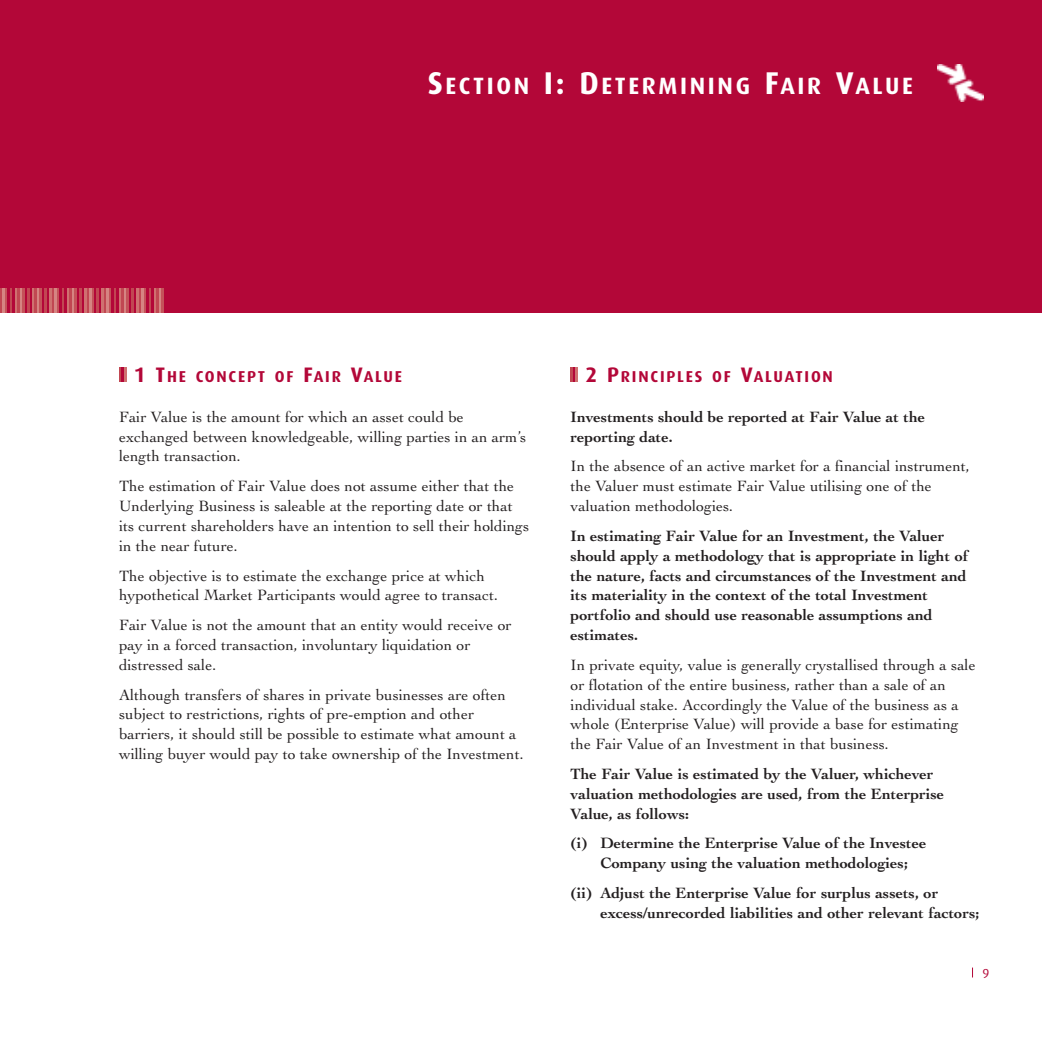
<style>
.page{position:relative;width:1042px;height:1042px;background:#fff}
.page>*{position:absolute;margin:0;border:0;box-sizing:border-box;transform-origin:0 0}
.t1{font:700 23.62px "Dax";letter-spacing:.115em;color:#fff}
.t2{font:15.75px/19.8px "Cochin";color:#231f20}
.t3{font:700 15.75px/19.8px "Cochin";color:#231f20}
.t4{font:700 15.75px "Dax";letter-spacing:.115em;color:#b30738}
.t5{font:13.12px "Dax";color:#b30738}
.s1{font-size:31.5px}
.s2{font-size:21px}
</style>
<div class="page">
<div style="left:0;top:0;width:1041px;height:313px;background:#b30738"></div>
<hr style="left:0;top:288px;width:2px;height:25px;background:#c14752">
<hr style="left:2px;top:288px;width:3px;height:25px;background:#d68482">
<hr style="left:5px;top:288px;width:2px;height:25px;background:#c45259">
<hr style="left:10px;top:288px;width:2px;height:25px;background:#c14752">
<hr style="left:15px;top:288px;width:2px;height:25px;background:#cf7170">
<hr style="left:17px;top:288px;width:3px;height:25px;background:#c14752">
<hr style="left:20px;top:288px;width:2px;height:25px;background:#d68482">
<hr style="left:22px;top:288px;width:3px;height:25px;background:#c45259">
<hr style="left:27px;top:288px;width:3px;height:25px;background:#c14752">
<hr style="left:32px;top:288px;width:3px;height:25px;background:#cf7170">
<hr style="left:35px;top:288px;width:2px;height:25px;background:#c14752">
<hr style="left:37px;top:288px;width:3px;height:25px;background:#d68482">
<hr style="left:40px;top:288px;width:2px;height:25px;background:#c45259">
<hr style="left:45px;top:288px;width:2px;height:25px;background:#c14752">
<hr style="left:50px;top:288px;width:2px;height:25px;background:#cf7170">
<hr style="left:52px;top:288px;width:3px;height:25px;background:#c14752">
<hr style="left:55px;top:288px;width:2px;height:25px;background:#d68482">
<hr style="left:57px;top:288px;width:3px;height:25px;background:#c45259">
<hr style="left:62px;top:288px;width:2px;height:25px;background:#c14752">
<hr style="left:67px;top:288px;width:2px;height:25px;background:#cf7170">
<hr style="left:69px;top:288px;width:3px;height:25px;background:#c14752">
<hr style="left:72px;top:288px;width:2px;height:25px;background:#d68482">
<hr style="left:74px;top:288px;width:3px;height:25px;background:#c45259">
<hr style="left:79px;top:288px;width:3px;height:25px;background:#c14752">
<hr style="left:84px;top:288px;width:3px;height:25px;background:#cf7170">
<hr style="left:87px;top:288px;width:2px;height:25px;background:#c14752">
<hr style="left:89px;top:288px;width:3px;height:25px;background:#d68482">
<hr style="left:92px;top:288px;width:2px;height:25px;background:#c45259">
<hr style="left:97px;top:288px;width:2px;height:25px;background:#c14752">
<hr style="left:102px;top:288px;width:2px;height:25px;background:#cf7170">
<hr style="left:104px;top:288px;width:3px;height:25px;background:#c14752">
<hr style="left:107px;top:288px;width:2px;height:25px;background:#d68482">
<hr style="left:109px;top:288px;width:3px;height:25px;background:#c45259">
<hr style="left:114px;top:288px;width:3px;height:25px;background:#c14752">
<hr style="left:119px;top:288px;width:3px;height:25px;background:#cf7170">
<hr style="left:122px;top:288px;width:2px;height:25px;background:#c14752">
<hr style="left:124px;top:288px;width:2px;height:25px;background:#d68482">
<hr style="left:126px;top:288px;width:3px;height:25px;background:#c45259">
<hr style="left:131px;top:288px;width:3px;height:25px;background:#c14752">
<hr style="left:136px;top:288px;width:3px;height:25px;background:#cf7170">
<hr style="left:139px;top:288px;width:2px;height:25px;background:#c14752">
<hr style="left:141px;top:288px;width:3px;height:25px;background:#d68482">
<hr style="left:144px;top:288px;width:2px;height:25px;background:#c45259">
<hr style="left:149px;top:288px;width:2px;height:25px;background:#c14752">
<hr style="left:154px;top:288px;width:2px;height:25px;background:#cf7170">
<hr style="left:156px;top:288px;width:3px;height:25px;background:#c14752">
<hr style="left:159px;top:288px;width:2px;height:25px;background:#d68482">
<hr style="left:161px;top:288px;width:3px;height:25px;background:#c45259">
<img style="left:938px;top:64px;width:45px;height:38px">
<hr style="left:119px;top:367px;width:3px;height:15px;background:#c14752">
<svg style="left:122px;top:367px;width:4px;height:15px"></svg>
<hr style="left:570px;top:367px;width:3px;height:15px;background:#c14752">
<svg style="left:573px;top:367px;width:2px;height:15px"></svg>
<hr style="left:575px;top:367px;width:3px;height:15px;background:#cf7170">
<h1 class="t1" style="left:428px;top:73px;width:487px"><span class="s1">S</span>ECTION <span class="s1">I: D</span>ETERMINING <span class="s1">F</span>AIR <span class="s1">V</span>ALUE</h1>
<p class="t4" style="left:134px;top:368px;width:270px"><span class="s2">1 T</span>HE CONCEPT OF <span class="s2">F</span>AIR <span class="s2">V</span>ALUE</p>
<p class="t2" style="left:119px;top:407px;width:409px">Fair Value is the amount for which an asset could be exchanged between knowledgeable, willing parties in an arm’s length transaction.</p>
<p class="t2" style="left:119px;top:476px;width:412px">The estimation of Fair Value does not assume either that the Underlying Business is saleable at the reporting date or that its current shareholders have an intention to sell their holdings in the near future.</p>
<p class="t2" style="left:119px;top:565px;width:380px">The objective is to estimate the exchange price at which hypothetical Market Participants would agree to transact.</p>
<p class="t2" style="left:119px;top:615px;width:394px">Fair Value is not the amount that an entity would receive or pay in a forced transaction, involuntary liquidation or distressed sale.</p>
<p class="t2" style="left:119px;top:684px;width:406px">Although transfers of shares in private businesses are often subject to restrictions, rights of pre-emption and other barriers, it should still be possible to estimate what amount a willing buyer would pay to take ownership of the Investment.</p>
<p class="t4" style="left:585px;top:368px;width:249px"><span class="s2">2 P</span>RINCIPLES OF <span class="s2">V</span>ALUATION</p>
<p class="t3" style="left:570px;top:407px;width:356px">Investments should be reported at Fair Value at the reporting date.</p>
<p class="t2" style="left:570px;top:456px;width:401px">In the absence of an active market for a financial instrument, the Valuer must estimate Fair Value utilising one of the valuation methodologies.</p>
<p class="t3" style="left:570px;top:526px;width:399px">In estimating Fair Value for an Investment, the Valuer should apply a methodology that is appropriate in light of the nature, facts and circumstances of the Investment and its materiality in the context of the total Investment portfolio and should use reasonable assumptions and estimates.</p>
<p class="t2" style="left:570px;top:655px;width:407px">In private equity, value is generally crystallised through a sale or flotation of the entire business, rather than a sale of an individual stake. Accordingly the Value of the business as a whole (Enterprise Value) will provide a base for estimating the Fair Value of an Investment in that business.</p>
<p class="t3" style="left:570px;top:764px;width:375px">The Fair Value is estimated by the Valuer, whichever valuation methodologies are used, from the Enterprise<br>Value, as follows:</p>
<p class="t3" style="left:600px;top:833px;width:327px;text-indent:-30px">(i) Determine the Enterprise Value of the Investee<br>Company using the valuation methodologies;</p>
<p class="t3" style="left:600px;top:883px;width:381px;text-indent:-30px">(ii) Adjust the Enterprise Value for surplus assets, or excess/unrecorded liabilities and other relevant factors;</p>
<p class="t5" style="left:982px;top:966px;width:8px">9</p>
</div>
